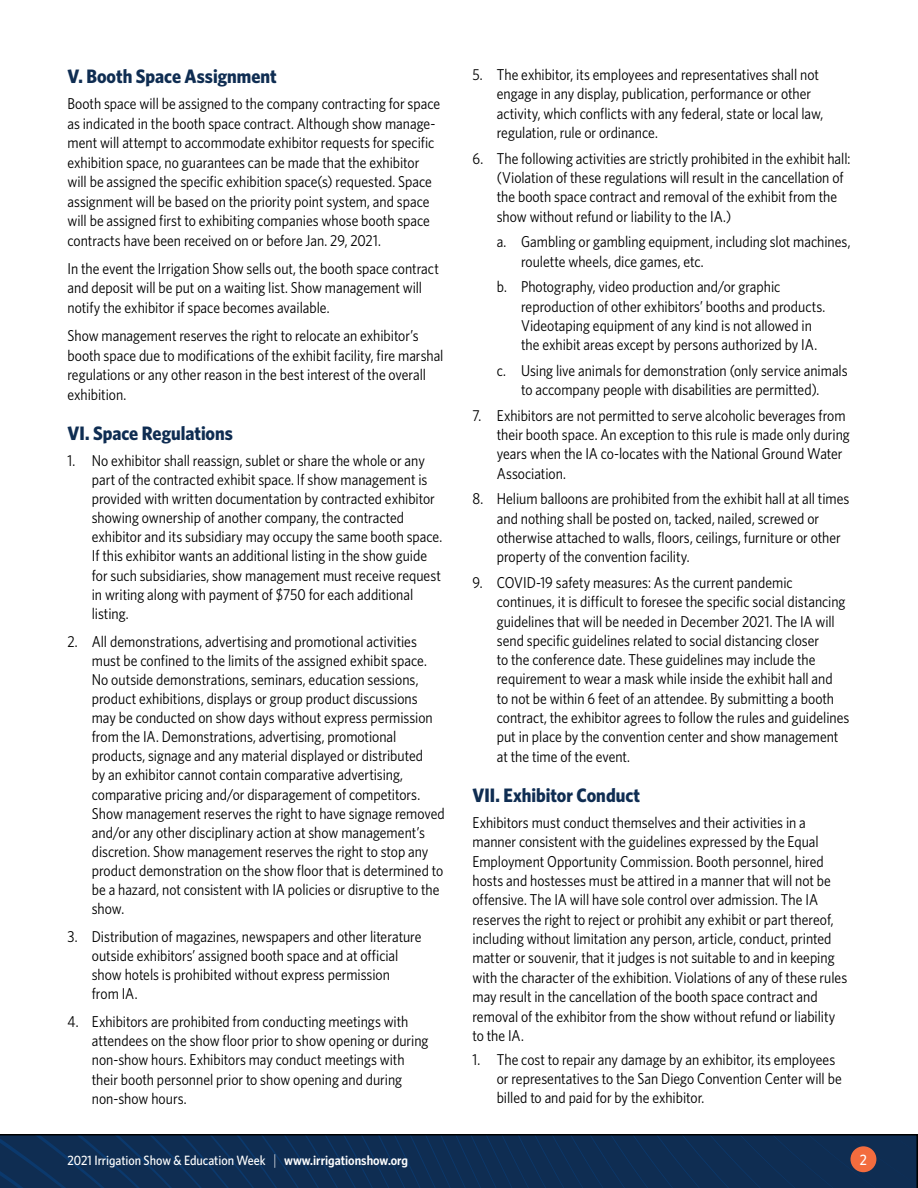
<style>
.page{position:relative;width:918px;height:1188px;background:#fff}
.page>*{position:absolute;margin:0;border:0;box-sizing:border-box;transform-origin:0 0}
.t1{font:700 19.5px "Whitney Narrow";color:#0f2d52}
.t2{font:15.75px/19.4px "Whitney Narrow";color:#000}
.t3{font:500 15px "Whitney Narrow";color:#fff}
.t4{font:600 13.5px "Whitney Narrow";color:#fff}
.t5{font:500 13.5px "Whitney Narrow";color:#fff}
.s1{font-weight:300;font-size:15px}
.s2{font-weight:600}
.s3{font-weight:500}
</style>
<div class="page">
<svg style="left:0;top:1134px;width:918px;height:54px;background:#0e2c51"></svg>
<div style="left:851px;top:1146px;width:25px;height:26px;background:#f36c3e;border-radius:50%"></div>
<p class="t1" style="left:68px;top:63px;width:211px">V. Booth Space Assignment</p>
<p class="t2" style="left:68px;top:94px;width:374px">Booth space will be assigned to the company contracting for space as indicated in the booth space contract. Although show manage&shy;ment will attempt to accommodate exhibitor requests for specific exhibition space, no guarantees can be made that the exhibitor will be assigned the specific exhibition space(s) requested. Space assignment will be based on the priority point system, and space will be assigned first to exhibiting companies whose booth space contracts have been received on or before Jan. 29, 2021.</p>
<p class="t2" style="left:68px;top:258px;width:373px">In the event the Irrigation Show sells out, the booth space contract and deposit will be put on a waiting list. Show management will notify the exhibitor if space becomes available.</p>
<p class="t2" style="left:68px;top:325px;width:378px">Show management reserves the right to relocate an exhibitor’s booth space due to modifications of the exhibit facility, fire marshal regulations or any other reason in the best interest of the overall exhibition.</p>
<p class="t1" style="left:68px;top:420px;width:167px">VI. Space Regulations</p>
<p class="t2" style="left:92px;top:450px;width:352px;text-indent:-24px">1. No exhibitor shall reassign, sublet or share the whole or any part of the contracted exhibit space. If show management is provided with written documentation by contracted exhibitor showing ownership of another company, the contracted exhibitor and its subsidiary may occupy the same booth space.<br>If this exhibitor wants an additional listing in the show guide for such subsidiaries, show management must receive request in writing along with payment of $750 for each additional listing.</p>
<p class="t2" style="left:92px;top:631px;width:355px;text-indent:-24px">2. All demonstrations, advertising and promotional activities must be confined to the limits of the assigned exhibit space.<br>No outside demonstrations, seminars, education sessions, product exhibitions, displays or group product discussions may be conducted on show days without express permission from the IA. Demonstrations, advertising, promotional products, signage and any material displayed or distributed<br>by an exhibitor cannot contain comparative advertising, comparative pricing and/or disparagement of competitors.<br>Show management reserves the right to have signage removed and/or any other disciplinary action at show management’s discretion. Show management reserves the right to stop any product demonstration on the show floor that is determined to be a hazard, not consistent with IA policies or disruptive to the show.</p>
<p class="t2" style="left:92px;top:926px;width:331px;text-indent:-24px">3. Distribution of magazines, newspapers and other literature outside exhibitors’ assigned booth space and at official show hotels is prohibited without express permission<br>from IA.</p>
<p class="t2" style="left:92px;top:1012px;width:338px;text-indent:-24px">4. Exhibitors are prohibited from conducting meetings with attendees on the show floor prior to show opening or during non-show hours. Exhibitors may conduct meetings with their booth personnel prior to show opening and during non-show hours.</p>
<p class="t2" style="left:497px;top:64px;width:328px;text-indent:-24px">5. The exhibitor, its employees and representatives shall not engage in any display, publication, performance or other activity, which conflicts with any federal, state or local law, regulation, rule or ordinance.</p>
<p class="t2" style="left:497px;top:148px;width:355px;text-indent:-24px">6. The following activities are strictly prohibited in the exhibit hall: (Violation of these regulations will result in the cancellation of the booth space contract and removal of the exhibit from the show without refund or liability to the IA.)</p>
<p class="t2" style="left:521px;top:232px;width:331px;text-indent:-24px">a. Gambling or gambling equipment, including slot machines, roulette wheels, dice games, etc.</p>
<p class="t2" style="left:521px;top:277px;width:306px;text-indent:-24px">b. Photography, video production and/or graphic reproduction of other exhibitors’ booths and products.<br>Videotaping equipment of any kind is not allowed in the exhibit areas except by persons authorized by IA.</p>
<p class="t2" style="left:497px;top:360px;width:352px;text-align:center">c. Using live animals for demonstration (only service animals to accompany people with disabilities are permitted).</p>
<p class="t2" style="left:497px;top:405px;width:354px;text-indent:-24px">7. Exhibitors are not permitted to serve alcoholic beverages from their booth space. An exception to this rule is made only during years when the IA co-locates with the National Ground Water Association.</p>
<p class="t2" style="left:497px;top:489px;width:354px;text-indent:-24px">8. Helium balloons are prohibited from the exhibit hall at all times and nothing shall be posted on, tacked, nailed, screwed or otherwise attached to walls, floors, ceilings, furniture or other property of the convention facility.</p>
<p class="t2" style="left:497px;top:572px;width:354px;text-indent:-24px">9. COVID-19 safety measures: As the current pandemic continues, it is difficult to foresee the specific social distancing guidelines that will be needed in December 2021. The IA will send specific guidelines related to social distancing closer<br>to the conference date. These guidelines may include the requirement to wear a mask while inside the exhibit hall and<br>to not be within 6 feet of an attendee. By submitting a booth contract, the exhibitor agrees to follow the rules and guidelines put in place by the convention center and show management at the time of the event.</p>
<p class="t1" style="left:472px;top:782px;width:169px">VII. Exhibitor Conduct</p>
<p class="t2" style="left:472px;top:812px;width:376px">Exhibitors must conduct themselves and their activities in a manner consistent with the guidelines expressed by the Equal Employment Opportunity Commission. Booth personnel, hired hosts and hostesses must be attired in a manner that will not be offensive. The IA will have sole control over admission. The IA reserves the right to reject or prohibit any exhibit or part thereof, including without limitation any person, article, conduct, printed matter or souvenir, that it judges is not suitable to and in keeping with the character of the exhibition. Violations of any of these rules may result in the cancellation of the booth space contract and removal of the exhibitor from the show without refund or liability to the IA.</p>
<p class="t2" style="left:497px;top:1049px;width:346px;text-indent:-24px">1. The cost to repair any damage by an exhibitor, its employees or representatives to the San Diego Convention Center will be billed to and paid for by the exhibitor.</p>
<p class="t5" style="left:68px;top:1152px;width:342px">2021 Irrigation Show &amp; Education Week <span class="s1">|</span> <span class="s2">www.irrigationshow.org</span></p>
<p class="t3" style="left:860px;top:1150px;width:9px">2</p>
<p class="t4" style="left:40px;top:1152px;width:543px"><span class="s3">2021 Irrigation Sh w &amp; Education Week</span> <span class="s1">|</span> EXHIBITOR TERMS &amp; CONDITIONS <span class="s1">|</span> www.irrigationshow.org</p>
</div>
